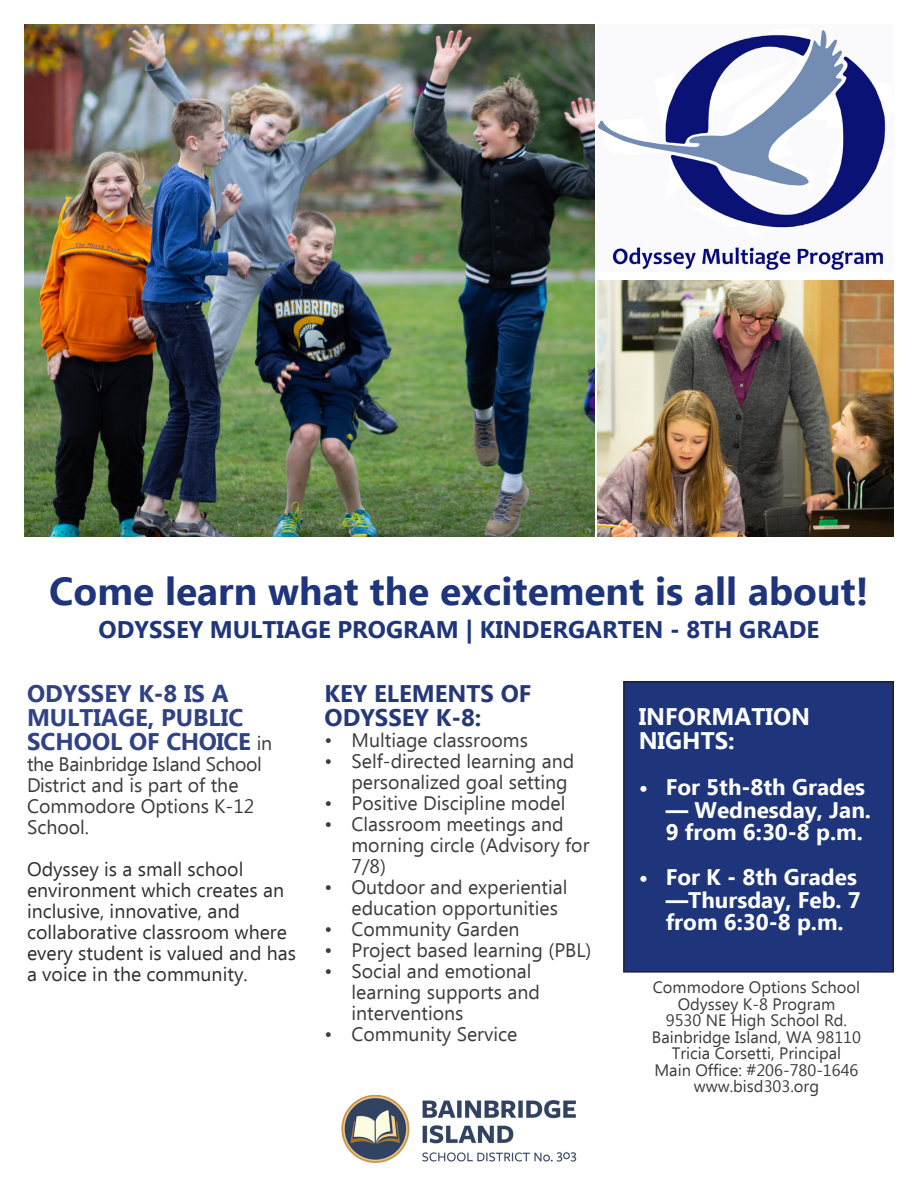
<style>
.page{position:relative;width:918px;height:1188px;background:#fff}
.page>*{position:absolute;margin:0;border:0;box-sizing:border-box;transform-origin:0 0}
.t1{font:700 39px "Ebrima";color:#1e357c}
.t2{font:700 24px "Ebrima";color:#1e357c}
.t3{font:700 24px/24px "Ebrima";color:#314185}
.t4{font:700 24px "Ebrima";color:#26387c}
.t5{font:700 24px/24px "Ebrima";color:#fff}
.t6{font:700 22.5px/22.5px "Ebrima";color:#fff}
.t7{font:19.5px/21px "Ebrima";color:#3c3c3d}
.t8{font:19.5px/21px "Ebrima";color:#312f30}
.t9{font:16.5px "Ebrima";color:#3c3c3d}
.s1{font-weight:400;font-size:19.5px;color:#3c3c3d}
</style>
<div class="page">
<img style="left:24px;top:24px;width:570px;height:512px">
<img style="left:598px;top:280px;width:296px;height:256px">
<img style="left:341px;top:1095px;width:236px;height:68px">
<img style="left:598px;top:30px;width:288px;height:240px">
<div style="left:624px;top:682px;width:269px;height:290px;background:#1e357c"></div>
<div style="left:623px;top:681px;width:271px;height:292px;border:2px solid #231f20"></div>
<p class="t1" style="left:49px;top:562px;width:821px">Come learn what the excitement is all about!</p>
<p class="t2" style="left:99px;top:611px;width:722px">ODYSSEY MULTIAGE PROGRAM | KINDERGARTEN - 8TH GRADE</p>
<p class="t3" style="left:27px;top:682px;width:247px">ODYSSEY K-8 IS A<br>MULTIAGE, PUBLIC<br>SCHOOL OF CHOICE <span class="s1">in</span></p>
<p class="t7" style="left:27px;top:755px;width:236px">the Bainbridge Island School<br>District and is part of the<br>Commodore Options K-12<br>School.</p>
<p class="t8" style="left:27px;top:860px;width:259px">Odyssey is a small school environment which creates an inclusive, innovative, and</p>
<p class="t8" style="left:27px;top:923px;width:271px">collaborative classroom where every student is valued and has a voice in the community.</p>
<p class="t4" style="left:324px;top:675px;width:208px">KEY ELEMENTS OF</p>
<p class="t4" style="left:324px;top:699px;width:158px">ODYSSEY K-8:</p>
<p class="t7" style="left:324px;top:731px;width:205px">• Multiage classrooms</p>
<p class="t7" style="left:351px;top:752px;width:224px;text-indent:-27px">• Self-directed learning and personalized goal setting</p>
<p class="t7" style="left:324px;top:794px;width:243px">• Positive Discipline model</p>
<p class="t7" style="left:351px;top:815px;width:239px;text-indent:-27px">• Classroom meetings and morning circle (Advisory for<br>7/8)</p>
<p class="t7" style="left:351px;top:878px;width:218px;text-indent:-27px">• Outdoor and experiential education opportunities</p>
<p class="t7" style="left:324px;top:920px;width:197px">• Community Garden</p>
<p class="t7" style="left:324px;top:941px;width:269px">• Project based learning (PBL)</p>
<p class="t7" style="left:351px;top:962px;width:190px;text-indent:-27px">• Social and emotional learning supports and interventions</p>
<p class="t7" style="left:324px;top:1025px;width:194px">• Community Service</p>
<p class="t5" style="left:639px;top:706px;width:173px">INFORMATION<br>NIGHTS:</p>
<p class="t6" style="left:639px;top:777px;width:228px">• For 5th-8th Grades</p>
<p class="t6" style="left:666px;top:800px;width:207px">— Wednesday, Jan.<br>9 from 6:30-8 p.m.</p>
<p class="t6" style="left:666px;top:867px;width:197px;text-indent:-27px">• For K - 8th Grades —Thursday, Feb. 7 from 6:30-8 p.m.</p>
<p class="t9" style="left:653px;top:975px;width:209px">Commodore Options School</p>
<p class="t9" style="left:678px;top:992px;width:159px">Odyssey K-8 Program</p>
<p class="t9" style="left:666px;top:1008px;width:183px">9530 NE High School Rd.</p>
<p class="t9" style="left:652px;top:1025px;width:211px">Bainbridge Island, WA 98110</p>
<p class="t9" style="left:672px;top:1041px;width:171px">Tricia Corsetti, Principal</p>
<p class="t9" style="left:654px;top:1058px;width:206px">Main Office: #206-780-1646</p>
<p class="t9" style="left:694px;top:1074px;width:127px">www.bisd303.org</p>
</div>
